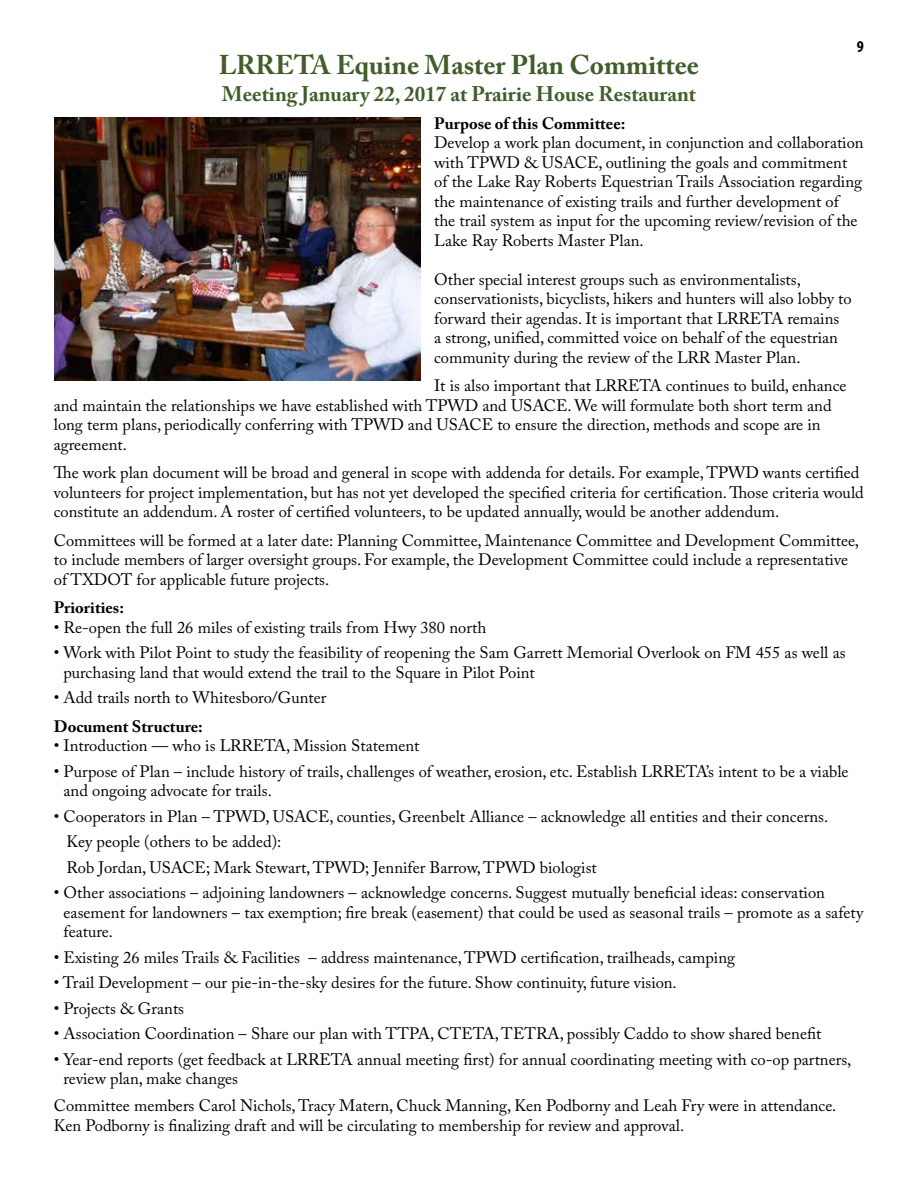
<style>
.page{position:relative;width:918px;height:1188px;background:#fff}
.page>*{position:absolute;margin:0;border:0;box-sizing:border-box;transform-origin:0 0}
.t1{font:700 27px "Adobe Caslon Pro";color:#405d2b}
.t2{font:700 21px "Adobe Caslon Pro";color:#405d2b}
.t3{font:16.5px/19.5px "Adobe Caslon Pro";color:#000}
.t4{font:700 16.5px "Adobe Caslon Pro";color:#000}
.t5{font:700 condensed 16.5px "Myriad Pro";color:#000}
</style>
<div class="page">
<img style="left:54px;top:118px;width:366px;height:262px">
<p class="t5" style="left:857px;top:36px;width:9px">9</p>
<h1 class="t1" style="left:219px;top:49px;width:482px">LRRETA Equine Master Plan Committee</h1>
<p class="t2" style="left:222px;top:81px;width:476px">Meeting January 22, 2017 at Prairie House Restaurant</p>
<p class="t4" style="left:434px;top:113px;width:193px">Purpose of this Committee:</p>
<p class="t3" style="left:434px;top:133px;width:431px">Develop a work plan document, in conjunction and collaboration with TPWD &amp; USACE, outlining the goals and commitment of the Lake Ray Roberts Equestrian Trails Association regarding the maintenance of existing trails and further development of the trail system as input for the upcoming review/revision of the Lake Ray Roberts Master Plan.</p>
<p class="t3" style="left:434px;top:269px;width:419px">Other special interest groups such as environmentalists, conservationists, bicyclists, hikers and hunters will also lobby to forward their agendas. It is important that LRRETA remains<br>a strong, unified, committed voice on behalf of the equestrian community during the review of the LRR Master Plan.</p>
<p class="t3" style="left:54px;top:376px;width:794px;text-indent:380px">It is also important that LRRETA continues to build, enhance and maintain the relationships we have established with TPWD and USACE. We will formulate both short term and long term plans, periodically conferring with TPWD and USACE to ensure the direction, methods and scope are in agreement.</p>
<p class="t3" style="left:54px;top:463px;width:812px">The work plan document will be broad and general in scope with addenda for details. For example, TPWD wants certified volunteers for project implementation, but has not yet developed the specified criteria for certification. Those criteria would constitute an addendum. A roster of certified volunteers, to be updated annually, would be another addendum.</p>
<p class="t3" style="left:54px;top:530px;width:807px">Committees will be formed at a later date: Planning Committee, Maintenance Committee and Development Committee, to include members of larger oversight groups. For example, the Development Committee could include a representative of TXDOT for applicable future projects.</p>
<p class="t4" style="left:54px;top:598px;width:72px">Priorities:</p>
<p class="t3" style="left:54px;top:617px;width:434px">• Re-open the full 26 miles of existing trails from Hwy 380 north</p>
<p class="t3" style="left:63px;top:643px;width:784px;text-indent:-10px">• Work with Pilot Point to study the feasibility of reopening the Sam Garrett Memorial Overlook on FM 455 as well as purchasing land that would extend the trail to the Square in Pilot Point</p>
<p class="t3" style="left:54px;top:688px;width:274px">• Add trails north to Whitesboro/Gunter</p>
<p class="t4" style="left:54px;top:716px;width:150px">Document Structure:</p>
<p class="t3" style="left:54px;top:736px;width:367px">• Introduction — who is LRRETA, Mission Statement</p>
<p class="t3" style="left:64px;top:761px;width:787px;text-indent:-10px">• Purpose of Plan – include history of trails, challenges of weather, erosion, etc. Establish LRRETA’s intent to be a viable and ongoing advocate for trails.</p>
<p class="t3" style="left:66px;top:803px;width:763px;line-height:25.5px;text-indent:-13px">• Cooperators in Plan – TPWD, USACE, counties, Greenbelt Alliance – acknowledge all entities and their concerns.<br>Key people (others to be added):<br>Rob Jordan, USACE; Mark Stewart, TPWD; Jennifer Barrow, TPWD biologist</p>
<p class="t3" style="left:64px;top:883px;width:801px;text-indent:-10px">• Other associations – adjoining landowners – acknowledge concerns. Suggest mutually beneficial ideas: conservation easement for landowners – tax exemption; fire break (easement) that could be used as seasonal trails – promote as a safety feature.</p>
<p class="t3" style="left:54px;top:947px;width:683px">• Existing 26 miles Trails &amp; Facilities – address maintenance, TPWD certification, trailheads, camping</p>
<p class="t3" style="left:54px;top:973px;width:625px">• Trail Development – our pie-in-the-sky desires for the future. Show continuity, future vision.</p>
<p class="t3" style="left:54px;top:998px;width:132px">• Projects &amp; Grants</p>
<p class="t3" style="left:54px;top:1024px;width:769px">• Association Coordination – Share our plan with TTPA, CTETA, TETRA, possibly Caddo to show shared benefit</p>
<p class="t3" style="left:63px;top:1049px;width:790px;text-indent:-10px">• Year-end reports (get feedback at LRRETA annual meeting first) for annual coordinating meeting with co-op partners, review plan, make changes</p>
<p class="t3" style="left:54px;top:1096px;width:784px">Committee members Carol Nichols, Tracy Matern, Chuck Manning, Ken Podborny and Leah Fry were in attendance.<br>Ken Podborny is finalizing draft and will be circulating to membership for review and approval.</p>
</div>
